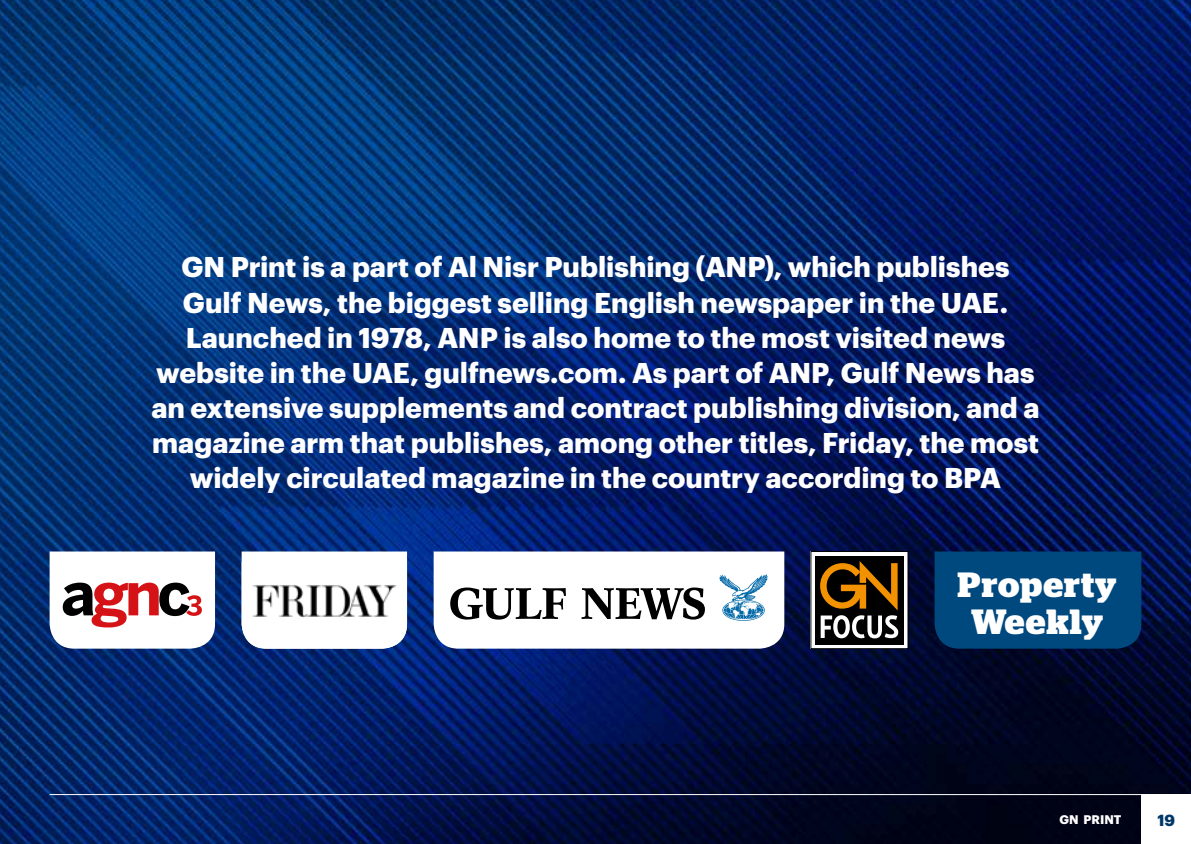
<style>
.page{position:relative;width:1191px;height:844px;background:#fff}
.page>*{position:absolute;margin:0;border:0;box-sizing:border-box;transform-origin:0 0}
.t1{font:700 35px/36.8px "Stag";letter-spacing:.03em;color:#fff;text-align:center}
.t2{font:700 28px/35px "Graphik";color:#fff;text-align:center}
.t3{font:700 15.75px "Graphik";color:#003869}
.t4{font:700 12.25px "Graphik";color:#fff}
</style>
<div class="page">
<img style="left:0;top:0;width:1191px;height:843px">
<svg style="left:50px;top:551px;width:165px;height:97px"></svg>
<svg style="left:242px;top:551px;width:165px;height:10px"></svg>
<img style="left:242px;top:561px;width:165px;height:87px">
<svg style="left:433px;top:551px;width:351px;height:97px"></svg>
<svg style="left:813px;top:553px;width:93px;height:93px"></svg>
<div style="left:815px;top:555px;width:88px;height:89px;background:#000"></div>
<svg style="left:820px;top:561px;width:78px;height:77px"></svg>
<div style="left:934px;top:551px;width:207px;height:97px;background:#00497f"></div>
<hr style="left:50px;top:793px;width:1141px;height:1px;background:#fff">
<div style="left:1141px;top:794px;width:50px;height:49px;background:#fff"></div>
<p class="t2" style="left:151px;top:247px;width:890px">GN Print is a part of Al Nisr Publishing (ANP), which publishes Gulf News, the biggest selling English newspaper in the UAE.<br>Launched in 1978, ANP is also home to the most visited news website in the UAE, gulfnews.com. As part of ANP, Gulf News has an extensive supplements and contract publishing division, and a magazine arm that publishes, among other titles, Friday, the most widely circulated magazine in the country according to BPA</p>
<p class="t1" style="left:957px;top:568px;width:161px">Property<br>Weekly</p>
<p class="t4" style="left:1059px;top:810px;width:63px">GN PRINT</p>
<p class="t3" style="left:1157px;top:807px;width:19px">19</p>
</div>
